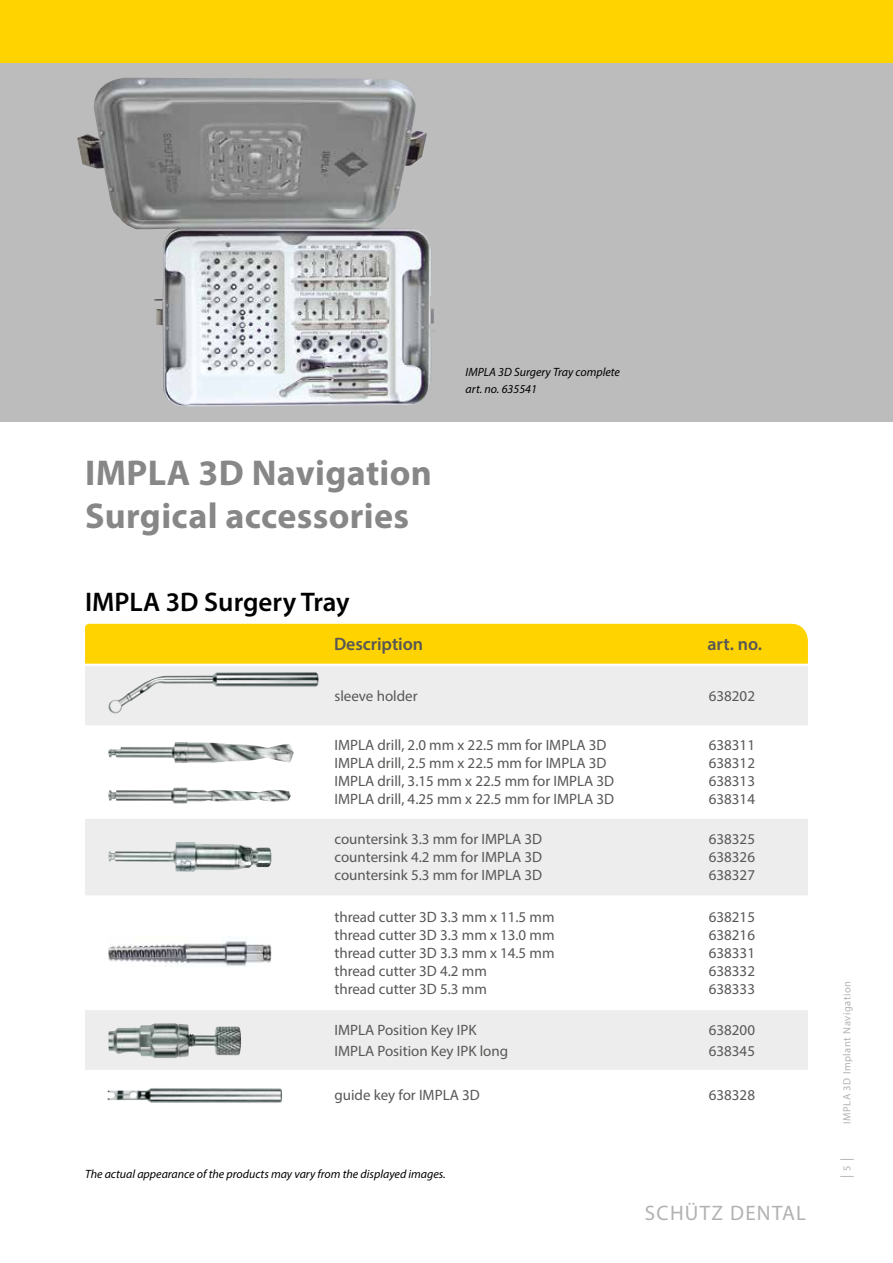
<style>
.page{position:relative;width:893px;height:1263px;background:#fff}
.page>*{position:absolute;margin:0;border:0;box-sizing:border-box;transform-origin:0 0}
.t1{font:700 36px/43.2px "Myriad Pro";letter-spacing:.01em;color:#878787}
.t2{font:600 27px "Myriad Pro";color:#000}
.t3{font:21px "Myriad Pro";letter-spacing:.06em;color:#b3b2b2}
.t4{font:600 18px "Myriad Pro";letter-spacing:-.005em;color:#575756}
.t5{font:15px/18px "Myriad Pro";color:#575756}
.t6{font:13.5px "Myriad Pro";color:#b3b2b2}
.t7{font:italic 12px/16.5px "Myriad Pro";color:#000}
.t8{font:10.5px "Myriad Pro";letter-spacing:.05em;color:#b3b2b2}
.s1{font-size:10.5px}
</style>
<div class="page">
<div style="left:0;top:0;width:893px;height:64px;background:#ffd300"></div>
<div style="left:0;top:64px;width:893px;height:358px;background:#bcbcbc"></div>
<img style="left:77px;top:78px;width:358px;height:329px">
<svg style="left:85px;top:666px;width:723px;height:404px"></svg>
<div style="left:85px;top:624px;width:723px;height:40px;background:#ffd300"></div>
<img style="left:108px;top:672px;width:211px;height:42px">
<img style="left:108px;top:842px;width:163px;height:30px">
<img style="left:108px;top:742px;width:186px;height:21px">
<img style="left:108px;top:787px;width:183px;height:16px">
<img style="left:108px;top:1023px;width:133px;height:35px">
<img style="left:107px;top:1088px;width:175px;height:15px">
<img style="left:108px;top:937px;width:163px;height:30px">
<h1 class="t1" style="left:85px;top:450px;width:349px">IMPLA 3D Navigation<br>Surgical accessories</h1>
<h2 class="t2" style="left:85px;top:585px;width:266px">IMPLA 3D Surgery Tray</h2>
<p class="t7" style="left:466px;top:364px;width:156px">IMPLA 3D Surgery Tray complete art. no. 635541</p>
<p class="t4" style="left:334px;top:632px;width:91px">Description</p>
<p class="t4" style="left:708px;top:632px;width:56px">art. no.</p>
<p class="t5" style="left:334px;top:686px;width:85px">sleeve holder</p>
<p class="t5" style="left:709px;top:686px;width:48px">638202</p>
<p class="t5" style="left:334px;top:736px;width:281px">IMPLA drill, 2.0 mm x 22.5 mm for IMPLA 3D IMPLA drill, 2.5 mm x 22.5 mm for IMPLA 3D IMPLA drill, 3.15 mm x 22.5 mm for IMPLA 3D IMPLA drill, 4.25 mm x 22.5 mm for IMPLA 3D</p>
<p class="t5" style="left:709px;top:736px;width:48px;text-align:justify">638311<br>638312<br>638313<br>638314</p>
<p class="t5" style="left:334px;top:830px;width:209px;text-align:justify">countersink 3.3 mm for IMPLA 3D countersink 4.2 mm for IMPLA 3D countersink 5.3 mm for IMPLA 3D</p>
<p class="t5" style="left:709px;top:830px;width:48px;text-align:justify">638325<br>638326<br>638327</p>
<p class="t5" style="left:334px;top:907px;width:222px">thread cutter 3D 3.3 mm x 11.5 mm thread cutter 3D 3.3 mm x 13.0 mm thread cutter 3D 3.3 mm x 14.5 mm thread cutter 3D 4.2 mm<br>thread cutter 3D 5.3 mm</p>
<p class="t5" style="left:709px;top:907px;width:48px;text-align:justify">638215<br>638216<br>638331<br>638332<br>638333</p>
<p class="t5" style="left:334px;top:1019px;width:175px;line-height:21px">IMPLA Position Key IPK<br>IMPLA Position Key IPK long</p>
<p class="t5" style="left:709px;top:1019px;width:48px;line-height:21px">638200<br>638345</p>
<p class="t5" style="left:334px;top:1086px;width:147px">guide key for IMPLA 3D</p>
<p class="t5" style="left:709px;top:1086px;width:48px">638328</p>
<p class="t7" style="left:85px;top:1165px;width:362px">The actual appearance of the products may vary from the displayed images.</p>
<h3 class="t3" style="left:645px;top:1200px;width:163px">SCHÜTZ DENTAL</h3>
<p class="t8" style="left:841px;top:1124px;width:144px;rotate:-90deg">IMPLA 3D Implant Navigation</p>
<p class="t6" style="left:838px;top:1178px;width:22px;rotate:-90deg">| <span class="s1">5</span> |</p>
</div>
